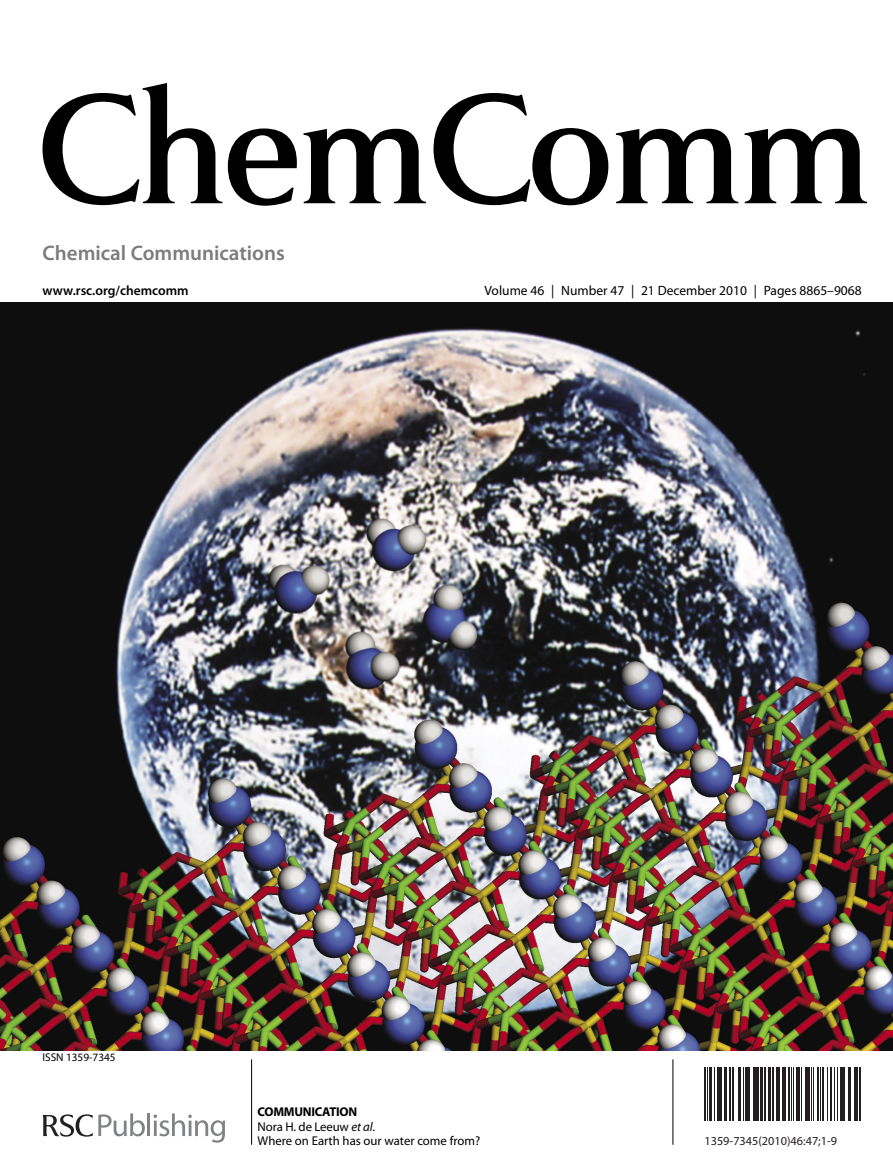
<style>
.page{position:relative;width:893px;height:1170px;background:#fff}
.page>*{position:absolute;margin:0;border:0;box-sizing:border-box;transform-origin:0 0}
.t1{font:600 21px "Myriad Pro";color:#7c7c7c}
.t2{font:13.5px "Myriad Pro";color:#000}
.t3{font:600 13.5px "Myriad Pro";color:#000}
.t4{font:12.75px/14.2px "Myriad Pro";color:#000}
.t5{font:12.3px "Myriad Pro";color:#231f20}
.t6{font:11.25px "Myriad Pro";color:#000}
.s1{font-weight:700}
.s2{font-style:italic}
</style>
<div class="page">
<img style="left:0;top:302px;width:893px;height:748px">
<svg style="left:43px;top:1113px;width:102px;height:23px"></svg>
<hr style="left:147px;top:1113px;width:3px;height:22px;background:#808285">
<svg style="left:154px;top:1113px;width:71px;height:29px"></svg>
<svg style="left:43px;top:83px;width:824px;height:123px"></svg>
<hr style="left:704px;top:1067px;width:2px;height:53px;background:#231f20">
<hr style="left:707px;top:1067px;width:1px;height:53px;background:#231f20">
<hr style="left:710px;top:1067px;width:2px;height:53px;background:#231f20">
<hr style="left:714px;top:1067px;width:1px;height:53px;background:#231f20">
<hr style="left:717px;top:1067px;width:1px;height:53px;background:#231f20">
<hr style="left:719px;top:1067px;width:3px;height:53px;background:#231f20">
<hr style="left:724px;top:1067px;width:2px;height:53px;background:#231f20">
<hr style="left:729px;top:1067px;width:2px;height:53px;background:#231f20">
<hr style="left:732px;top:1067px;width:1px;height:53px;background:#231f20">
<hr style="left:733px;top:1067px;width:1px;height:53px;background:#231f20">
<hr style="left:738px;top:1067px;width:1px;height:53px;background:#231f20">
<hr style="left:740px;top:1067px;width:1px;height:53px;background:#231f20">
<hr style="left:743px;top:1067px;width:1px;height:53px;background:#231f20">
<hr style="left:745px;top:1067px;width:2px;height:53px;background:#231f20">
<hr style="left:748px;top:1067px;width:2px;height:53px;background:#231f20">
<hr style="left:753px;top:1067px;width:1px;height:53px;background:#231f20">
<hr style="left:755px;top:1067px;width:4px;height:53px;background:#231f20">
<hr style="left:760px;top:1067px;width:1px;height:53px;background:#231f20">
<hr style="left:762px;top:1067px;width:1px;height:53px;background:#231f20">
<hr style="left:764px;top:1067px;width:2px;height:53px;background:#231f20">
<hr style="left:768px;top:1067px;width:2px;height:53px;background:#231f20">
<hr style="left:772px;top:1067px;width:2px;height:53px;background:#231f20">
<hr style="left:776px;top:1067px;width:1px;height:53px;background:#231f20">
<hr style="left:778px;top:1067px;width:2px;height:53px;background:#231f20">
<hr style="left:782px;top:1067px;width:1px;height:53px;background:#231f20">
<hr style="left:784px;top:1067px;width:2px;height:53px;background:#231f20">
<hr style="left:788px;top:1067px;width:2px;height:53px;background:#231f20">
<hr style="left:791px;top:1067px;width:1px;height:53px;background:#231f20">
<hr style="left:793px;top:1067px;width:1px;height:53px;background:#231f20">
<hr style="left:797px;top:1067px;width:3px;height:53px;background:#231f20">
<hr style="left:801px;top:1067px;width:1px;height:53px;background:#231f20">
<hr style="left:805px;top:1067px;width:1px;height:53px;background:#231f20">
<hr style="left:807px;top:1067px;width:3px;height:53px;background:#231f20">
<hr style="left:811px;top:1067px;width:1px;height:53px;background:#231f20">
<hr style="left:813px;top:1067px;width:1px;height:53px;background:#231f20">
<hr style="left:817px;top:1067px;width:2px;height:53px;background:#231f20">
<hr style="left:820px;top:1067px;width:1px;height:53px;background:#231f20">
<hr style="left:822px;top:1067px;width:2px;height:53px;background:#231f20">
<hr style="left:827px;top:1067px;width:1px;height:53px;background:#231f20">
<hr style="left:830px;top:1067px;width:2px;height:53px;background:#231f20">
<hr style="left:834px;top:1067px;width:1px;height:53px;background:#231f20">
<hr style="left:837px;top:1067px;width:1px;height:53px;background:#231f20">
<hr style="left:840px;top:1067px;width:3px;height:53px;background:#231f20">
<hr style="left:844px;top:1067px;width:1px;height:53px;background:#231f20">
<hr style="left:848px;top:1067px;width:1px;height:53px;background:#231f20">
<hr style="left:849px;top:1067px;width:2px;height:53px;background:#231f20">
<hr style="left:854px;top:1067px;width:2px;height:53px;background:#231f20">
<hr style="left:857px;top:1067px;width:1px;height:53px;background:#231f20">
<hr style="left:859px;top:1067px;width:2px;height:53px;background:#231f20">
<hr style="left:251px;top:1059px;width:1px;height:85px;background:#000">
<hr style="left:672px;top:1059px;width:1px;height:85px;background:#000">
<h1 class="t1" style="left:43px;top:245px;width:244px">Chemical Communications</h1>
<p class="t3" style="left:43px;top:285px;width:148px">www.rsc.org/chemcomm</p>
<p class="t2" style="left:485px;top:285px;width:379px">Volume 46 | Number 47 | 21 December 2010 | Pages 8865–9068</p>
<p class="t6" style="left:43px;top:1053px;width:75px">ISSN 1359-7345</p>
<p class="t4" style="left:258px;top:1106px;width:224px"><span class="s1">COMMUNICATION<br></span>Nora H. de Leeuw <span class="s2">et al</span>.<br>Where on Earth has our water come from?</p>
<p class="t5" style="left:704px;top:1135px;width:134px">1359-7345(2010)46:47;1-9</p>
</div>
